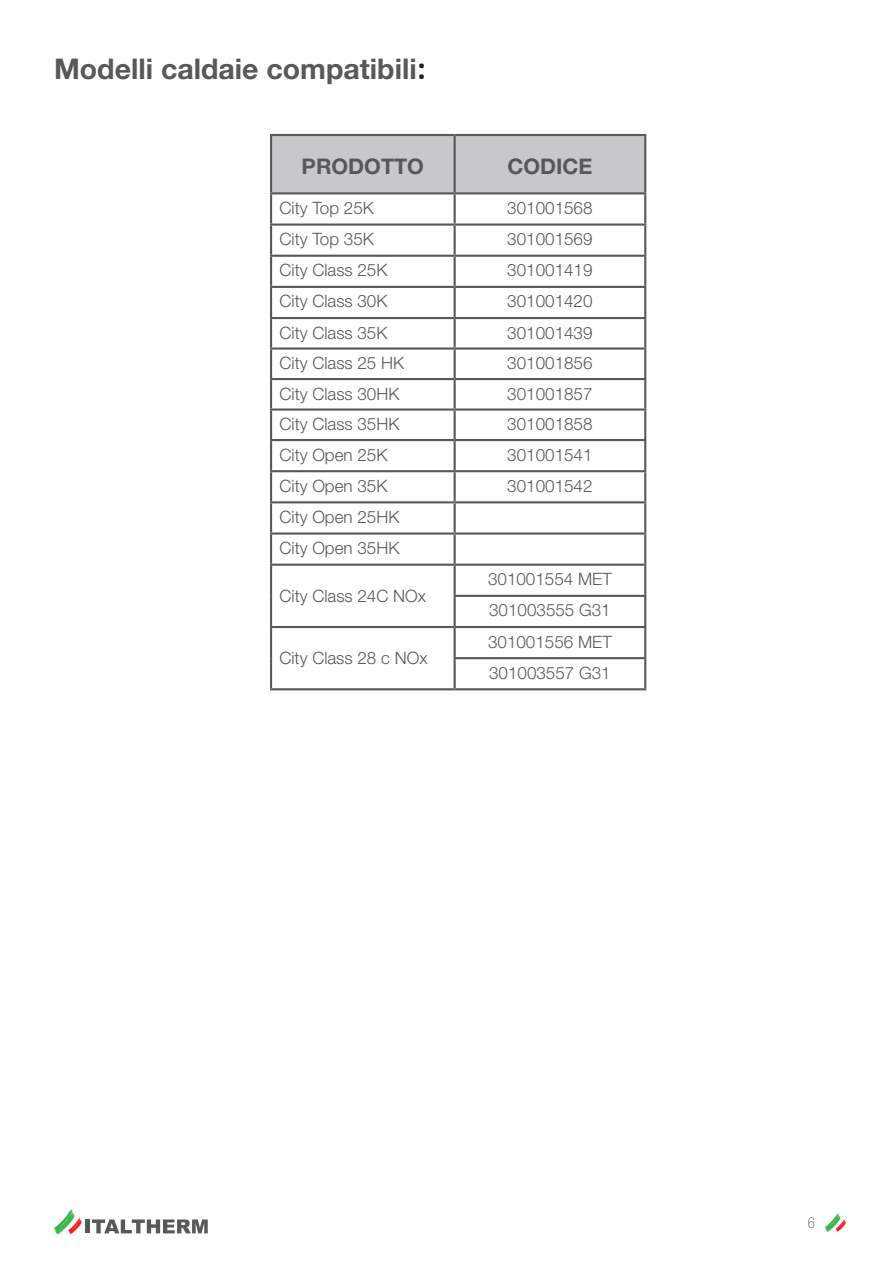
<style>
.page{position:relative;width:893px;height:1263px;background:#fff}
.page>*{position:absolute;margin:0;border:0;box-sizing:border-box;transform-origin:0 0}
.t1{font:700 28.5px "Helvetica Neue LT Std";color:#57585a}
.t2{font:700 21.6px "Helvetica Neue LT Std";color:#57585a}
.t3{font:300 17.1px/31.2px "Helvetica Neue LT Std";color:#57585a}
.t4{font:100 condensed 15px "Helvetica Neue LT Std";color:#57585a}
.s1{font-family:"Calibri";font-size:33px;color:#231f20}
</style>
<div class="page">
<svg style="left:825px;top:1213px;width:21px;height:19px"></svg>
<hr style="left:86px;top:1219px;width:4px;height:14px;background:#57585a">
<svg style="left:92px;top:1219px;width:116px;height:14px"></svg>
<svg style="left:54px;top:1209px;width:28px;height:25px"></svg>
<div style="left:272px;top:136px;width:372px;height:56px;background:#c7c8ca"></div>
<hr style="left:270px;top:134px;width:185px;height:2px;background:#57585a">
<hr style="left:270px;top:136px;width:2px;height:56px;background:#57585a">
<hr style="left:455px;top:134px;width:191px;height:2px;background:#57585a">
<hr style="left:454px;top:136px;width:2px;height:56px;background:#57585a">
<hr style="left:644px;top:136px;width:2px;height:56px;background:#57585a">
<hr style="left:270px;top:192px;width:185px;height:2px;background:#57585a">
<hr style="left:270px;top:194px;width:2px;height:29px;background:#57585a">
<hr style="left:455px;top:192px;width:191px;height:2px;background:#57585a">
<hr style="left:454px;top:194px;width:2px;height:29px;background:#57585a">
<hr style="left:644px;top:194px;width:2px;height:29px;background:#57585a">
<hr style="left:270px;top:223px;width:185px;height:3px;background:#57585a">
<hr style="left:270px;top:226px;width:2px;height:29px;background:#57585a">
<hr style="left:455px;top:223px;width:191px;height:3px;background:#57585a">
<hr style="left:454px;top:226px;width:2px;height:29px;background:#57585a">
<hr style="left:644px;top:226px;width:2px;height:29px;background:#57585a">
<hr style="left:270px;top:255px;width:185px;height:2px;background:#57585a">
<hr style="left:270px;top:257px;width:2px;height:29px;background:#57585a">
<hr style="left:455px;top:255px;width:191px;height:2px;background:#57585a">
<hr style="left:454px;top:257px;width:2px;height:29px;background:#57585a">
<hr style="left:644px;top:257px;width:2px;height:29px;background:#57585a">
<hr style="left:270px;top:286px;width:185px;height:2px;background:#57585a">
<hr style="left:270px;top:288px;width:2px;height:29px;background:#57585a">
<hr style="left:455px;top:286px;width:191px;height:2px;background:#57585a">
<hr style="left:454px;top:288px;width:2px;height:29px;background:#57585a">
<hr style="left:644px;top:288px;width:2px;height:29px;background:#57585a">
<hr style="left:270px;top:317px;width:185px;height:2px;background:#57585a">
<hr style="left:270px;top:319px;width:2px;height:28px;background:#57585a">
<hr style="left:455px;top:317px;width:191px;height:2px;background:#57585a">
<hr style="left:454px;top:319px;width:2px;height:28px;background:#57585a">
<hr style="left:644px;top:319px;width:2px;height:28px;background:#57585a">
<hr style="left:270px;top:347px;width:185px;height:3px;background:#57585a">
<hr style="left:270px;top:350px;width:2px;height:28px;background:#57585a">
<hr style="left:455px;top:347px;width:191px;height:3px;background:#57585a">
<hr style="left:454px;top:350px;width:2px;height:28px;background:#57585a">
<hr style="left:644px;top:350px;width:2px;height:28px;background:#57585a">
<hr style="left:270px;top:378px;width:185px;height:2px;background:#57585a">
<hr style="left:270px;top:380px;width:2px;height:28px;background:#57585a">
<hr style="left:455px;top:378px;width:191px;height:2px;background:#57585a">
<hr style="left:454px;top:380px;width:2px;height:28px;background:#57585a">
<hr style="left:644px;top:380px;width:2px;height:28px;background:#57585a">
<hr style="left:270px;top:408px;width:185px;height:3px;background:#57585a">
<hr style="left:270px;top:411px;width:2px;height:28px;background:#57585a">
<hr style="left:455px;top:408px;width:191px;height:3px;background:#57585a">
<hr style="left:454px;top:411px;width:2px;height:28px;background:#57585a">
<hr style="left:644px;top:411px;width:2px;height:28px;background:#57585a">
<hr style="left:270px;top:439px;width:185px;height:2px;background:#57585a">
<hr style="left:270px;top:441px;width:2px;height:29px;background:#57585a">
<hr style="left:455px;top:439px;width:191px;height:2px;background:#57585a">
<hr style="left:454px;top:441px;width:2px;height:29px;background:#57585a">
<hr style="left:644px;top:441px;width:2px;height:29px;background:#57585a">
<hr style="left:270px;top:470px;width:185px;height:2px;background:#57585a">
<hr style="left:270px;top:472px;width:2px;height:29px;background:#57585a">
<hr style="left:455px;top:470px;width:191px;height:2px;background:#57585a">
<hr style="left:454px;top:472px;width:2px;height:29px;background:#57585a">
<hr style="left:644px;top:472px;width:2px;height:29px;background:#57585a">
<hr style="left:270px;top:501px;width:185px;height:2px;background:#57585a">
<hr style="left:270px;top:503px;width:2px;height:29px;background:#57585a">
<hr style="left:455px;top:501px;width:191px;height:2px;background:#57585a">
<hr style="left:454px;top:503px;width:2px;height:29px;background:#57585a">
<hr style="left:644px;top:503px;width:2px;height:29px;background:#57585a">
<hr style="left:270px;top:532px;width:185px;height:3px;background:#57585a">
<hr style="left:270px;top:535px;width:2px;height:29px;background:#57585a">
<hr style="left:455px;top:532px;width:191px;height:3px;background:#57585a">
<hr style="left:454px;top:535px;width:2px;height:29px;background:#57585a">
<hr style="left:644px;top:535px;width:2px;height:29px;background:#57585a">
<hr style="left:270px;top:564px;width:185px;height:2px;background:#57585a">
<hr style="left:270px;top:566px;width:2px;height:30px;background:#57585a">
<hr style="left:270px;top:596px;width:2px;height:30px;background:#57585a">
<hr style="left:455px;top:564px;width:191px;height:2px;background:#57585a">
<hr style="left:454px;top:566px;width:2px;height:29px;background:#57585a">
<hr style="left:644px;top:566px;width:2px;height:29px;background:#57585a">
<hr style="left:454px;top:595px;width:192px;height:2px;background:#57585a">
<hr style="left:454px;top:597px;width:2px;height:29px;background:#57585a">
<hr style="left:644px;top:597px;width:2px;height:29px;background:#57585a">
<hr style="left:270px;top:626px;width:185px;height:2px;background:#57585a">
<hr style="left:270px;top:628px;width:2px;height:30px;background:#57585a">
<hr style="left:270px;top:658px;width:2px;height:30px;background:#57585a">
<hr style="left:270px;top:688px;width:185px;height:2px;background:#57585a">
<hr style="left:455px;top:626px;width:191px;height:2px;background:#57585a">
<hr style="left:454px;top:628px;width:2px;height:29px;background:#57585a">
<hr style="left:644px;top:628px;width:2px;height:29px;background:#57585a">
<hr style="left:454px;top:657px;width:192px;height:2px;background:#57585a">
<hr style="left:454px;top:659px;width:2px;height:29px;background:#57585a">
<hr style="left:644px;top:659px;width:2px;height:29px;background:#57585a">
<hr style="left:455px;top:688px;width:191px;height:2px;background:#57585a">
<h1 class="t1" style="left:54px;top:51px;width:373px">Modelli caldaie compatibili<span class="s1">:</span></h1>
<p class="t2" style="left:302px;top:153px;width:124px">PRODOTTO</p>
<p class="t2" style="left:507px;top:153px;width:86px">CODICE</p>
<p class="t3" style="left:280px;top:192px;width:96px">City Top 25K</p>
<p class="t3" style="left:507px;top:192px;width:87px">301001568</p>
<p class="t3" style="left:280px;top:223px;width:96px">City Top 35K</p>
<p class="t3" style="left:507px;top:223px;width:87px">301001569</p>
<p class="t3" style="left:280px;top:254px;width:109px">City Class 25K</p>
<p class="t3" style="left:507px;top:254px;width:87px">301001419</p>
<p class="t3" style="left:280px;top:285px;width:109px">City Class 30K</p>
<p class="t3" style="left:507px;top:285px;width:87px">301001420</p>
<p class="t3" style="left:280px;top:317px;width:109px">City Class 35K</p>
<p class="t3" style="left:507px;top:317px;width:87px">301001439</p>
<p class="t3" style="left:280px;top:347px;width:126px">City Class 25 HK</p>
<p class="t3" style="left:507px;top:347px;width:87px">301001856</p>
<p class="t3" style="left:280px;top:378px;width:121px">City Class 30HK</p>
<p class="t3" style="left:507px;top:378px;width:87px">301001857</p>
<p class="t3" style="left:280px;top:408px;width:121px">City Class 35HK</p>
<p class="t3" style="left:507px;top:408px;width:87px">301001858</p>
<p class="t3" style="left:280px;top:439px;width:109px">City Open 25K</p>
<p class="t3" style="left:507px;top:439px;width:87px">301001541</p>
<p class="t3" style="left:280px;top:470px;width:109px">City Open 35K</p>
<p class="t3" style="left:507px;top:470px;width:87px">301001542</p>
<p class="t3" style="left:280px;top:501px;width:121px">City Open 25HK<br>City Open 35HK</p>
<p class="t3" style="left:280px;top:580px;width:148px">City Class 24C NOx</p>
<p class="t3" style="left:488px;top:563px;width:125px">301001554 MET<br>301003555 G31</p>
<p class="t3" style="left:279px;top:642px;width:150px">City Class 28 c NOx</p>
<p class="t3" style="left:488px;top:625px;width:125px">301001556 MET<br>301003557 G31</p>
<p class="t4" style="left:808px;top:1214px;width:9px">6</p>
</div>
